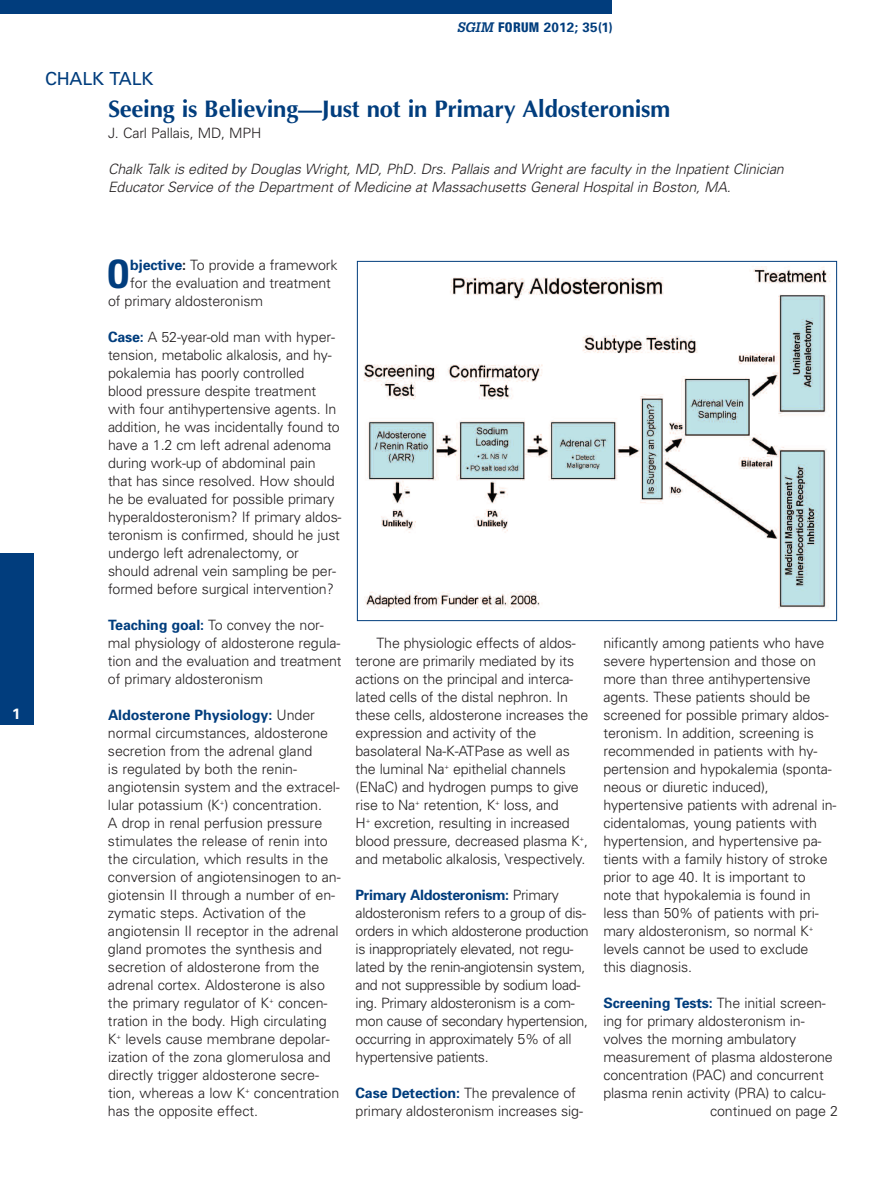
<style>
.page{position:relative;width:891px;height:1188px;background:#fff}
.page>*{position:absolute;margin:0;border:0;box-sizing:border-box;transform-origin:0 0}
.t1{font:700 condensed 39.15px "Univers";color:#013d7d}
.t2{font:700 24px "Optima";letter-spacing:-.01em;color:#013d7d}
.t3{font:18px "Univers";letter-spacing:-.01em;color:#013d7d}
.t4{font:700 15px "Univers";color:#fff}
.t5{font:300 14.25px/18px "Univers";letter-spacing:-.01em;color:#231f20}
.t6{font:italic 300 14.25px/18px "Univers";letter-spacing:-.01em;color:#231f20}
.t7{font:700 13.5px "Univers";letter-spacing:.01em;color:#013d7d}
.s1{font-family:"Glypha";font-style:italic}
.s2{font-family:"Helvetica Neue";font-weight:800;font-stretch:condensed}
.s3{font-weight:700;color:#013d7d}
.s4{font-weight:700}
</style>
<div class="page">
<div style="left:0;top:553px;width:34px;height:172px;background:#013d7d"></div>
<div style="left:0;top:0;width:612px;height:14px;background:#013d7d"></div>
<img style="left:364px;top:266px;width:466px;height:343px">
<p class="t4" style="left:12px;top:708px;width:10px">1</p>
<p class="t7" style="left:457px;top:23px;width:157px"><span class="s1">SGIM</span> <span class="s2">FORUM</span> 2012; 35(1)</p>
<p class="t3" style="left:45px;top:72px;width:110px">CHALK TALK</p>
<h2 class="t2" style="left:108px;top:95px;width:564px">Seeing is Believing—Just not in Primary Aldosteronism</h2>
<p class="t5" style="left:108px;top:125px;width:155px">J. Carl Pallais, MD, MPH</p>
<p class="t6" style="left:108px;top:161px;width:677px">Chalk Talk is edited by Douglas Wright, MD, PhD. Drs. Pallais and Wright are faculty in the Inpatient Clinician<br>Educator Service of the Department of Medicine at Massachusetts General Hospital in Boston, MA.</p>
<h1 class="t1" style="left:107px;top:260px;width:25px">O</h1>
<p class="t5" style="left:130px;top:258px;width:209px"><span class="s3">bjective</span><span class="s4">:</span> To provide a framework</p>
<p class="t5" style="left:130px;top:276px;width:202px">for the evaluation and treatment</p>
<p class="t5" style="left:108px;top:294px;width:157px">of primary aldosteronism</p>
<p class="t5" style="left:108px;top:330px;width:235px"><span class="s3">Case:</span> A 52-year-old man with hyper&shy;tension, metabolic alkalosis, and hy&shy;pokalemia has poorly controlled blood pressure despite treatment with four antihypertensive agents. In addition, he was incidentally found to have a 1.2 cm left adrenal adenoma during work-up of abdominal pain that has since resolved. How should he be evaluated for possible primary hyperaldosteronism? If primary aldos&shy;teronism is confirmed, should he just undergo left adrenalectomy, or should adrenal vein sampling be per&shy;formed before surgical intervention?</p>
<p class="t5" style="left:108px;top:618px;width:235px"><span class="s3">Teaching goal:</span> To convey the nor&shy;mal physiology of aldosterone regula&shy;tion and the evaluation and treatment of primary aldosteronism</p>
<p class="t5" style="left:108px;top:708px;width:234px"><span class="s3">Aldosterone Physiology:</span> Under normal circumstances, aldosterone secretion from the adrenal gland<br>is regulated by both the renin&shy;angiotensin system and the extracel&shy;lular potassium (K<sup>+</sup>) concentration.<br>A drop in renal perfusion pressure stimulates the release of renin into the circulation, which results in the conversion of angiotensinogen to an&shy;giotensin II through a number of en&shy;zymatic steps. Activation of the angiotensin II receptor in the adrenal gland promotes the synthesis and secretion of aldosterone from the adrenal cortex. Aldosterone is also the primary regulator of K<sup>+</sup> concen&shy;tration in the body. High circulating K<sup>+</sup> levels cause membrane depolar&shy;ization of the zona glomerulosa and directly trigger aldosterone secre&shy;tion, whereas a low K<sup>+</sup> concentration has the opposite effect.</p>
<p class="t5" style="left:356px;top:635px;width:234px;text-indent:21px">The physiologic effects of aldos&shy;terone are primarily mediated by its actions on the principal and interca&shy;lated cells of the distal nephron. In these cells, aldosterone increases the expression and activity of the basolateral Na-K-ATPase as well as the luminal Na<sup>+</sup> epithelial channels (ENaC) and hydrogen pumps to give rise to Na<sup>+</sup> retention, K<sup>+</sup> loss, and<br>H<sup>+</sup> excretion, resulting in increased blood pressure, decreased plasma K<sup>+</sup>, and metabolic alkalosis, \respectively.</p>
<p class="t5" style="left:356px;top:887px;width:235px"><span class="s3">Primary Aldosteronism:</span> Primary aldosteronism refers to a group of dis&shy;orders in which aldosterone production is inappropriately elevated, not regu&shy;lated by the renin-angiotensin system, and not suppressible by sodium load&shy;ing. Primary aldosteronism is a com&shy;mon cause of secondary hypertension, occurring in approximately 5% of all hypertensive patients.</p>
<p class="t5" style="left:356px;top:1085px;width:229px"><span class="s3">Case Detection:</span> The prevalence of primary aldosteronism increases sig-</p>
<p class="t5" style="left:603px;top:635px;width:235px">nificantly among patients who have severe hypertension and those on more than three antihypertensive agents. These patients should be screened for possible primary aldos&shy;teronism. In addition, screening is recommended in patients with hy&shy;pertension and hypokalemia (sponta&shy;neous or diuretic induced), hypertensive patients with adrenal in&shy;cidentalomas, young patients with hypertension, and hypertensive pa&shy;tients with a family history of stroke prior to age 40. It is important to note that hypokalemia is found in less than 50% of patients with pri&shy;mary aldosteronism, so normal K<sup>+ </sup>levels cannot be used to exclude<br>this diagnosis.</p>
<p class="t5" style="left:603px;top:995px;width:231px"><span class="s3">Screening Tests:</span> The initial screen&shy;ing for primary aldosteronism in&shy;volves the morning ambulatory measurement of plasma aldosterone concentration (PAC) and concurrent plasma renin activity (PRA) to calcu-</p>
<p class="t5" style="left:710px;top:1103px;width:129px">continued on page 2</p>
</div>
